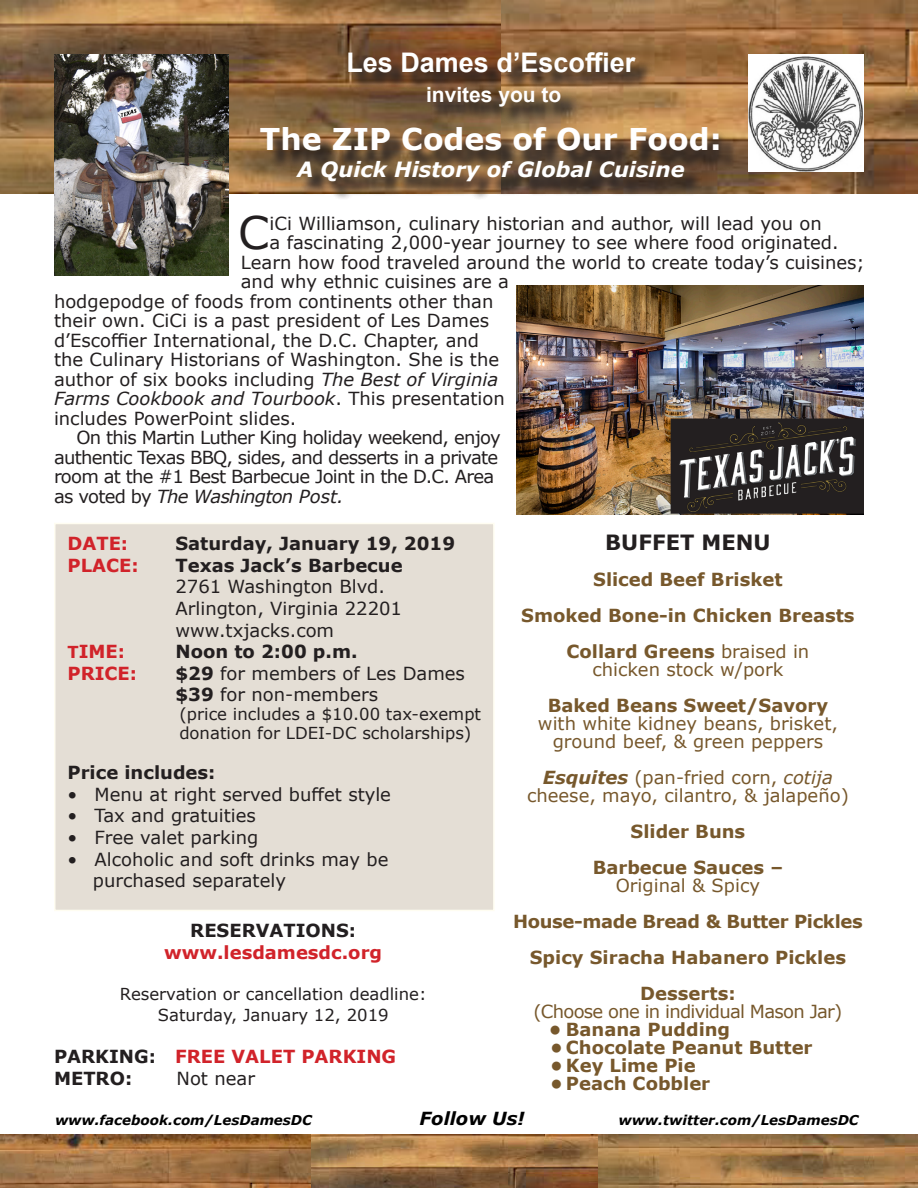
<style>
.page{position:relative;width:918px;height:1188px;background:#fff}
.page>*{position:absolute;margin:0;border:0;box-sizing:border-box;transform-origin:0 0}
.t1{font:44.85px "Verdana";color:#231f20}
.t2{font:700 30px "Verdana";color:#fff}
.t3{font:700 27px "Arial";color:#fff}
.t4{font:italic 700 21px "Verdana";color:#fff}
.t5{font:700 21px "Arial";color:#fff}
.t6{font:700 21px "Verdana";color:#231f20}
.t7{font:18px "Verdana";color:#231f20}
.t8{font:700 18px "Verdana";color:#77582c}
.t9{font:18px/19.5px "Verdana";letter-spacing:-.04em;color:#231f20}
.t10{font:18px/18px "Verdana";color:#77582c;text-align:center}
.t11{font:700 18px "Verdana";color:#231f20}
.t12{font:700 18px "Verdana";color:#d1232a}
.t13{font:italic 18px "Verdana";color:#231f20}
.t14{font:18px "Verdana";letter-spacing:-.04em;color:#77582c}
.t15{font:700 18px "Verdana";letter-spacing:-.02em;color:#77582c}
.t16{font:italic 700 18px "Verdana";color:#000}
.t17{font:16.5px "Verdana";color:#231f20}
.t18{font:italic 700 13.5px "Verdana";color:#000}
.s1{font-style:italic}
.s2{font-style:normal}
.s3{font-size:16.5px}
.s4{font-weight:700}
.s5{color:#231f20}
.s6{font-weight:400}
.s7{font-weight:700;font-style:italic}
</style>
<div class="page">
<img style="left:0;top:0;width:918px;height:193px">
<div style="left:54px;top:523px;width:441px;height:388px;background:#e4ded5;border:2px solid #fff8ba"></div>
<div style="left:264px;top:55px;width:473px;height:145px;background:#231f20;opacity:.75"></div>
<img style="left:749px;top:54px;width:115px;height:117px">
<img style="left:516px;top:285px;width:348px;height:230px">
<img style="left:54px;top:54px;width:175px;height:222px">
<div style="left:671px;top:419px;width:192px;height:94px;background:#231f20"></div>
<div style="left:671px;top:418px;width:193px;height:96px;border:1px solid #231f20"></div>
<img style="left:680px;top:422px;width:176px;height:89px">
<img style="left:0;top:1134px;width:598px;height:54px">
<img style="left:598px;top:1134px;width:320px;height:54px">
<p class="t3" style="left:346px;top:44px;width:290px">Les Dames d’Escoffier</p>
<p class="t5" style="left:426px;top:80px;width:137px">invites you to</p>
<p class="t2" style="left:260px;top:118px;width:463px">The ZIP Codes of Our Food:</p>
<p class="t4" style="left:297px;top:155px;width:389px">A Quick History of Global Cuisine</p>
<p class="t1" style="left:238px;top:202px;width:33px">C</p>
<p class="t7" style="left:270px;top:211px;width:554px">iCi Williamson, culinary historian and author, will lead you on</p>
<p class="t7" style="left:270px;top:230px;width:570px">a fascinating 2,000-year journey to see where food originated.</p>
<p class="t7" style="left:241px;top:250px;width:625px">Learn how food traveled around the world to create today’s cuisines;</p>
<p class="t7" style="left:241px;top:269px;width:270px">and why ethnic cuisines are a</p>
<p class="t7" style="left:54px;top:289px;width:441px">hodgepodge of foods from continents other than</p>
<p class="t7" style="left:54px;top:308px;width:437px">their own. CiCi is a past president of Les Dames</p>
<p class="t7" style="left:54px;top:328px;width:427px">d’Escoffier International, the D.C. Chapter, and</p>
<p class="t7" style="left:54px;top:347px;width:447px">the Culinary Historians of Washington. She is the</p>
<p class="t7" style="left:54px;top:367px;width:446px">author of six books including <span class="s1">The Best of Virginia</span></p>
<p class="t13" style="left:54px;top:386px;width:452px">Farms Cookbook and Tourbook<span class="s2">. This presentation</span></p>
<p class="t7" style="left:54px;top:406px;width:244px">includes PowerPoint slides.</p>
<p class="t9" style="left:54px;top:428px;width:448px;text-indent:22px">On this Martin Luther King holiday weekend, enjoy authentic Texas BBQ, sides, and desserts in a private room at the #1 Best Barbecue Joint in the D.C. Area as voted by <span class="s1">The Washington Post.</span></p>
<p class="t12" style="left:68px;top:531px;width:62px">DATE:</p>
<p class="t11" style="left:176px;top:531px;width:281px">Saturday, January 19, 2019</p>
<p class="t12" style="left:68px;top:553px;width:73px">PLACE:</p>
<p class="t11" style="left:176px;top:553px;width:229px">Texas Jack’s Barbecue</p>
<p class="t7" style="left:176px;top:575px;width:211px">2761 Washington Blvd.</p>
<p class="t7" style="left:176px;top:596px;width:228px">Arlington, Virginia 22201</p>
<p class="t7" style="left:176px;top:618px;width:160px">www.txjacks.com</p>
<p class="t12" style="left:68px;top:639px;width:59px"><span class="s3">T</span>IME:</p>
<p class="t11" style="left:176px;top:639px;width:184px">Noon to 2:00 p.m.</p>
<p class="t12" style="left:68px;top:661px;width:71px">PRICE:</p>
<p class="t7" style="left:176px;top:661px;width:291px"><span class="s4">$29</span> for members of Les Dames</p>
<p class="t7" style="left:176px;top:683px;width:204px"><span class="s4">$39</span> for non-members</p>
<p class="t17" style="left:179px;top:703px;width:303px">(price includes a $10.00 tax-exempt</p>
<p class="t17" style="left:179px;top:722px;width:294px">donation for LDEI-DC scholarships)</p>
<p class="t11" style="left:68px;top:760px;width:149px">Price includes:</p>
<p class="t7" style="left:68px;top:782px;width:325px">• Menu at right served buffet style</p>
<p class="t7" style="left:68px;top:804px;width:190px">• Tax and gratuities</p>
<p class="t7" style="left:68px;top:825px;width:192px">• Free valet parking</p>
<p class="t7" style="left:68px;top:847px;width:322px">• Alcoholic and soft drinks may be</p>
<p class="t7" style="left:93px;top:868px;width:195px">purchased separately</p>
<p class="t11" style="left:190px;top:918px;width:167px">RESERVATIONS:</p>
<p class="t12" style="left:164px;top:939px;width:219px">www.lesdamesdc.org</p>
<p class="t17" style="left:120px;top:983px;width:308px">Reservation or cancellation deadline:</p>
<p class="t17" style="left:158px;top:1004px;width:232px">Saturday, January 12, 2019</p>
<p class="t12" style="left:54px;top:1044px;width:344px"><span class="s5">PARKING:</span> FREE VALET PARKING</p>
<p class="t11" style="left:54px;top:1066px;width:80px">METRO:</p>
<p class="t7" style="left:177px;top:1066px;width:80px">Not near</p>
<p class="t6" style="left:605px;top:527px;width:167px">BUFFET MENU</p>
<p class="t8" style="left:593px;top:566px;width:191px">Sliced Beef Brisket</p>
<p class="t8" style="left:521px;top:602px;width:335px">Smoked Bone-in Chicken Breasts</p>
<p class="t8" style="left:567px;top:638px;width:244px">Collard Greens <span class="s6">braised in</span></p>
<p class="t10" style="left:592px;top:660px;width:193px">chicken stock w/pork</p>
<p class="t8" style="left:548px;top:692px;width:282px">Baked Beans Sweet/Savory</p>
<p class="t10" style="left:538px;top:714px;width:302px">with white kidney beans, brisket, ground beef, &amp; green peppers</p>
<p class="t10" style="left:527px;top:768px;width:323px"><span class="s7">Esquites</span> (pan-fried corn, <span class="s1">cotija </span>cheese, mayo, cilantro, &amp; jalapeño)</p>
<p class="t8" style="left:631px;top:818px;width:116px">Slider Buns</p>
<p class="t8" style="left:593px;top:854px;width:192px">Barbecue Sauces –</p>
<p class="t10" style="left:616px;top:876px;width:146px">Original &amp; Spicy</p>
<p class="t15" style="left:513px;top:908px;width:351px">House-made Bread &amp; Butter Pickles</p>
<p class="t8" style="left:530px;top:944px;width:318px">Spicy Siracha Habanero Pickles</p>
<p class="t8" style="left:640px;top:980px;width:97px">Desserts:</p>
<p class="t14" style="left:534px;top:999px;width:310px">(Choose one in individual Mason Jar)</p>
<p class="t8" style="left:549px;top:1016px;width:183px">• Banana Pudding</p>
<p class="t8" style="left:550px;top:1034px;width:264px">• Chocolate Peanut Butter</p>
<p class="t8" style="left:550px;top:1052px;width:147px">• Key Lime Pie</p>
<p class="t8" style="left:550px;top:1070px;width:162px">• Peach Cobbler</p>
<p class="t18" style="left:55px;top:1110px;width:258px">www.facebook.com/LesDamesDC</p>
<p class="t16" style="left:420px;top:1105px;width:107px">Follow Us!</p>
<p class="t18" style="left:619px;top:1110px;width:242px">www.twitter.com/LesDamesDC</p>
</div>
